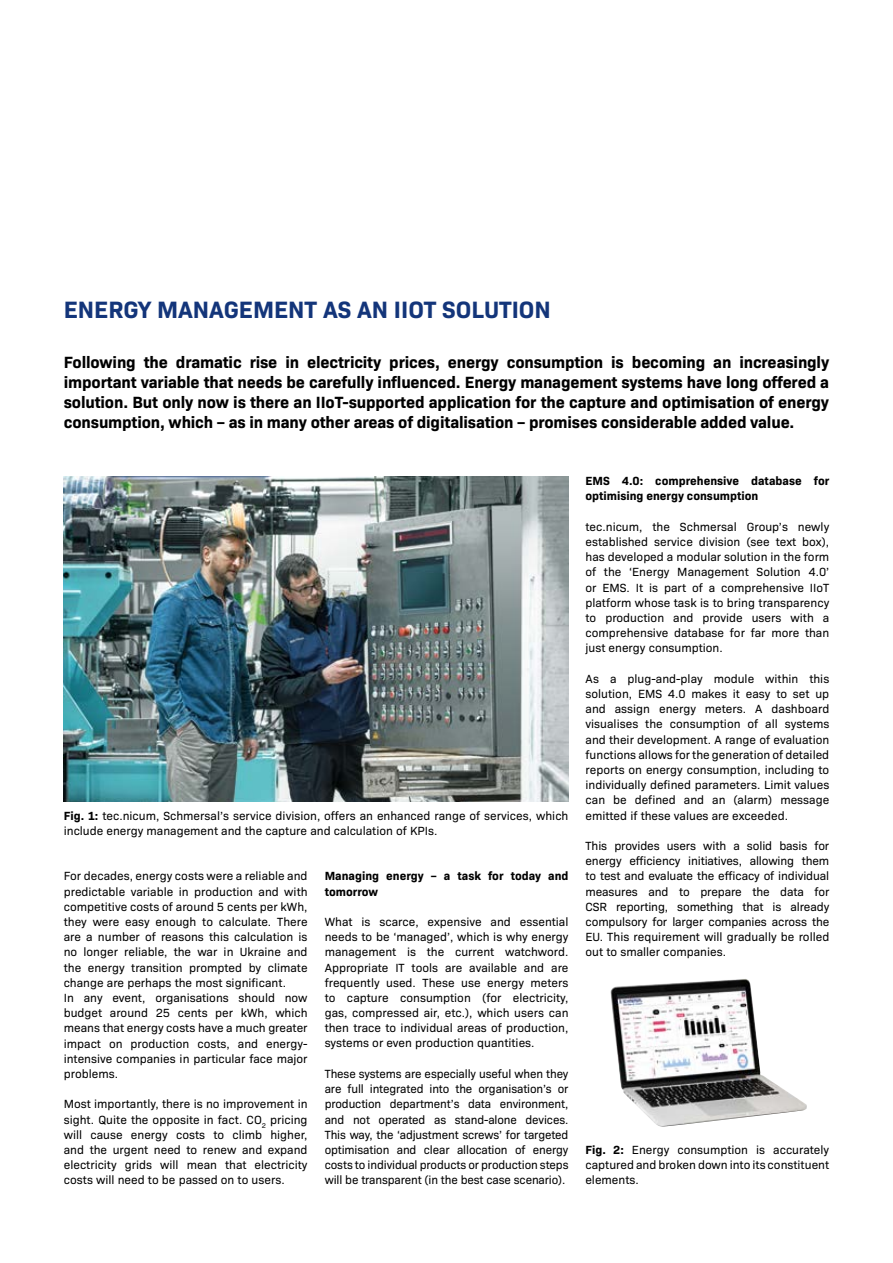
<style>
.page{position:relative;width:893px;height:1263px;background:#fff}
.page>*{position:absolute;margin:0;border:0;box-sizing:border-box;transform-origin:0 0}
.t1{font:700 24px "Bio Sans";color:#13357a}
.t2{font:700 16.5px/19.8px "Bio Sans";letter-spacing:-.01em;color:#000;text-align:justify}
.t3{font:12px/15.1px "Bio Sans";color:#000;text-align:justify}
.t4{font:700 12px/15.1px "Bio Sans";color:#000}
.s1{font-weight:700}
</style>
<div class="page">
<img style="left:64px;top:476px;width:504px;height:326px">
<img style="left:610px;top:979px;width:197px;height:148px">
<h1 class="t1" style="left:64px;top:291px;width:489px">ENERGY MANAGEMENT AS AN IIOT SOLUTION</h1>
<p class="t2" style="left:64px;top:351px;width:767px">Following the dramatic rise in electricity prices, energy consumption is becoming an increasingly important variable that needs be carefully influenced. Energy management systems have long offered a solution. But only now is there an IIoT-supported application for the capture and optimisation of energy consumption, which – as in many other areas of digitalisation – promises considerable added value.</p>
<p class="t3" style="left:64px;top:807px;width:506px"><span class="s1">Fig. 1:</span> tec.nicum, Schmersal’s service division, offers an enhanced range of services, which include energy management and the capture and calculation of KPIs.</p>
<p class="t3" style="left:64px;top:868px;width:245px;text-align:left">For decades, energy costs were a reliable and predictable variable in production and with competitive costs of around 5 cents per kWh, they were easy enough to calculate. There are a number of reasons this calculation is no longer reliable, the war in Ukraine and the energy transition prompted by climate change are perhaps the most significant.<br>In any event, organisations should now budget around 25 cents per kWh, which means that energy costs have a much greater impact on production costs, and energy&shy;intensive companies in particular face major problems.</p>
<p class="t3" style="left:64px;top:1095px;width:245px">Most importantly, there is no improvement in sight. Quite the opposite in fact. CO<sub>2</sub> pricing will cause energy costs to climb higher, and the urgent need to renew and expand electricity grids will mean that electricity costs will need to be passed on to users.</p>
<p class="t4" style="left:325px;top:867px;width:245px">Managing energy – a task for today and tomorrow</p>
<p class="t3" style="left:325px;top:913px;width:245px">What is scarce, expensive and essential needs to be ‘managed’, which is why energy management is the current watchword.<br>Appropriate IT tools are available and are frequently used. These use energy meters to capture consumption (for electricity, gas, compressed air, etc.), which users can then trace to individual areas of production, systems or even production quantities.</p>
<p class="t3" style="left:325px;top:1065px;width:245px">These systems are especially useful when they are full integrated into the organisation’s or production department’s data environment, and not operated as stand-alone devices.<br>This way, the ‘adjustment screws’ for targeted optimisation and clear allocation of energy costs to individual products or production steps will be transparent (in the best case scenario).</p>
<p class="t4" style="left:585px;top:472px;width:245px">EMS 4.0: comprehensive database for optimising energy consumption</p>
<p class="t3" style="left:585px;top:518px;width:245px">tec.nicum, the Schmersal Group’s newly established service division (see text box), has developed a modular solution in the form of the ‘Energy Management Solution 4.0’ or EMS. It is part of a comprehensive IIoT platform whose task is to bring transparency to production and provide users with a comprehensive database for far more than just energy consumption.</p>
<p class="t3" style="left:585px;top:670px;width:245px">As a plug-and-play module within this solution, EMS 4.0 makes it easy to set up and assign energy meters. A dashboard visualises the consumption of all systems and their development. A range of evaluation functions allows for the generation of detailed reports on energy consumption, including to individually defined parameters. Limit values can be defined and an (alarm) message emitted if these values are exceeded.</p>
<p class="t3" style="left:585px;top:837px;width:245px">This provides users with a solid basis for energy efficiency initiatives, allowing them to test and evaluate the efficacy of individual measures and to prepare the data for CSR reporting, something that is already compulsory for larger companies across the EU. This requirement will gradually be rolled out to smaller companies.</p>
<p class="t3" style="left:585px;top:1141px;width:245px"><span class="s1">Fig. 2:</span> Energy consumption is accurately captured and broken down into its constituent elements.</p>
</div>
